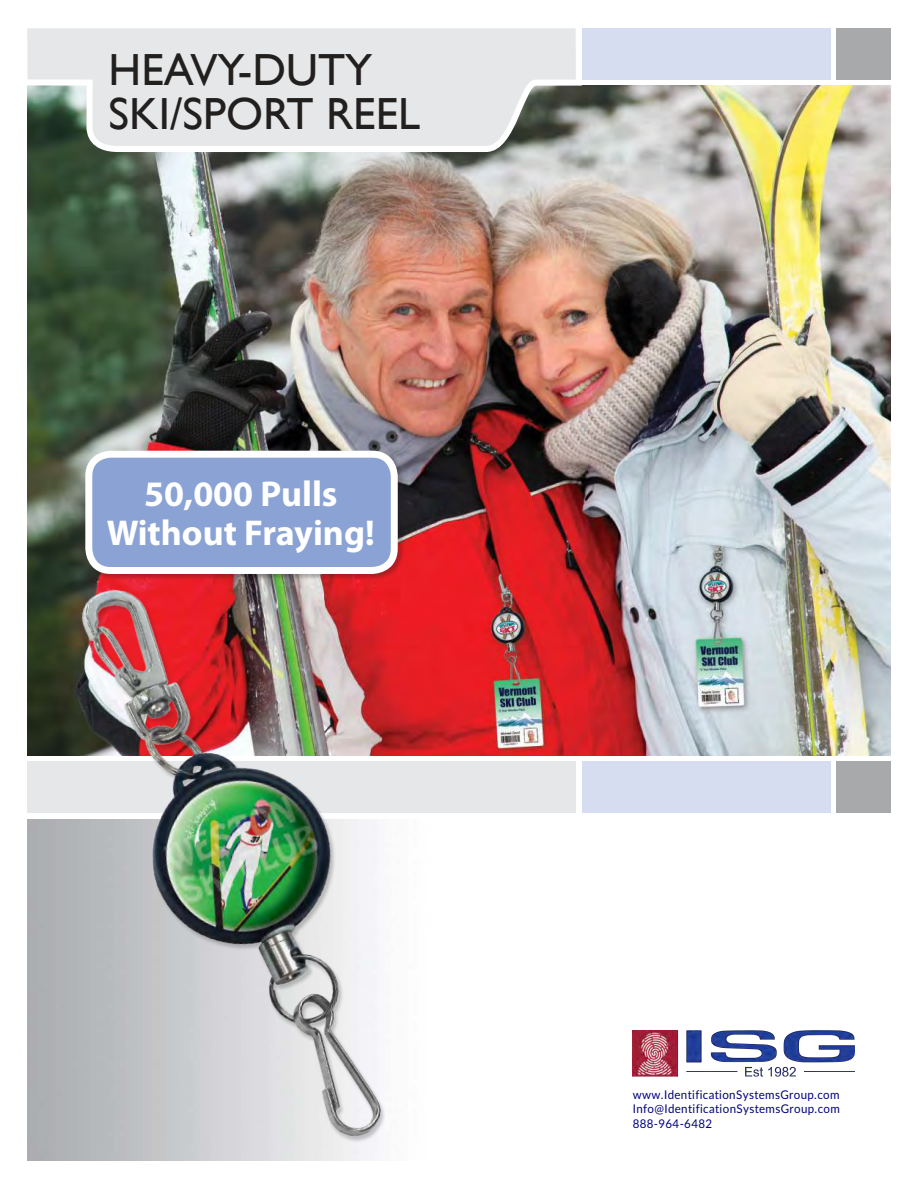
<style>
.page{position:relative;width:918px;height:1188px;background:#fff}
.page>*{position:absolute;margin:0;border:0;box-sizing:border-box;transform-origin:0 0}
.t1{font:45px/43.5px "Gill Sans";color:#221f1f}
.t2{font:700 36px/39px "Myriad Pro";color:#fff;text-align:center}
.t3{font:12px/14.4px "Lato";letter-spacing:.03em;color:#000080;text-align:justify;scale:.96 1}
</style>
<div class="page">
<img style="left:27px;top:86px;width:864px;height:669px">
<svg style="left:27px;top:28px;width:558px;height:127px;background:#d4d7d6"></svg>
<div style="left:582px;top:28px;width:248px;height:52px;background:#d7ddf0"></div>
<div style="left:582px;top:761px;width:248px;height:52px;background:#d7ddf0"></div>
<div style="left:27px;top:761px;width:549px;height:52px;background:#e6e7e8"></div>
<div style="left:836px;top:761px;width:55px;height:52px;background:#a7a9ab"></div>
<div style="left:836px;top:28px;width:55px;height:52px;background:#a7a9ab"></div>
<img style="left:58px;top:574px;width:344px;height:578px">
<div style="left:85px;top:451px;width:319px;height:130px;background:#221f1f;opacity:.3"></div>
<div style="left:89px;top:454px;width:305px;height:116px;background:#8ba3d4;border-radius:22px"></div>
<div style="left:85px;top:451px;width:313px;height:123px;border:7px solid #fff;border-radius:22px"></div>
<img style="left:633px;top:1030px;width:221px;height:47px">
<h1 class="t1" style="left:109px;top:48px;width:313px">HEAVY-DUTY<br>SKI/SPORT REEL</h1>
<h2 class="t2" style="left:107px;top:478px;width:270px">50,000 Pulls<br>Without Fraying!</h2>
<p class="t3" style="left:633px;top:1087px;width:217px">www.IdentificationSystemsGroup.com Info@IdentificationSystemsGroup.com 888-964-6482</p>
</div>
